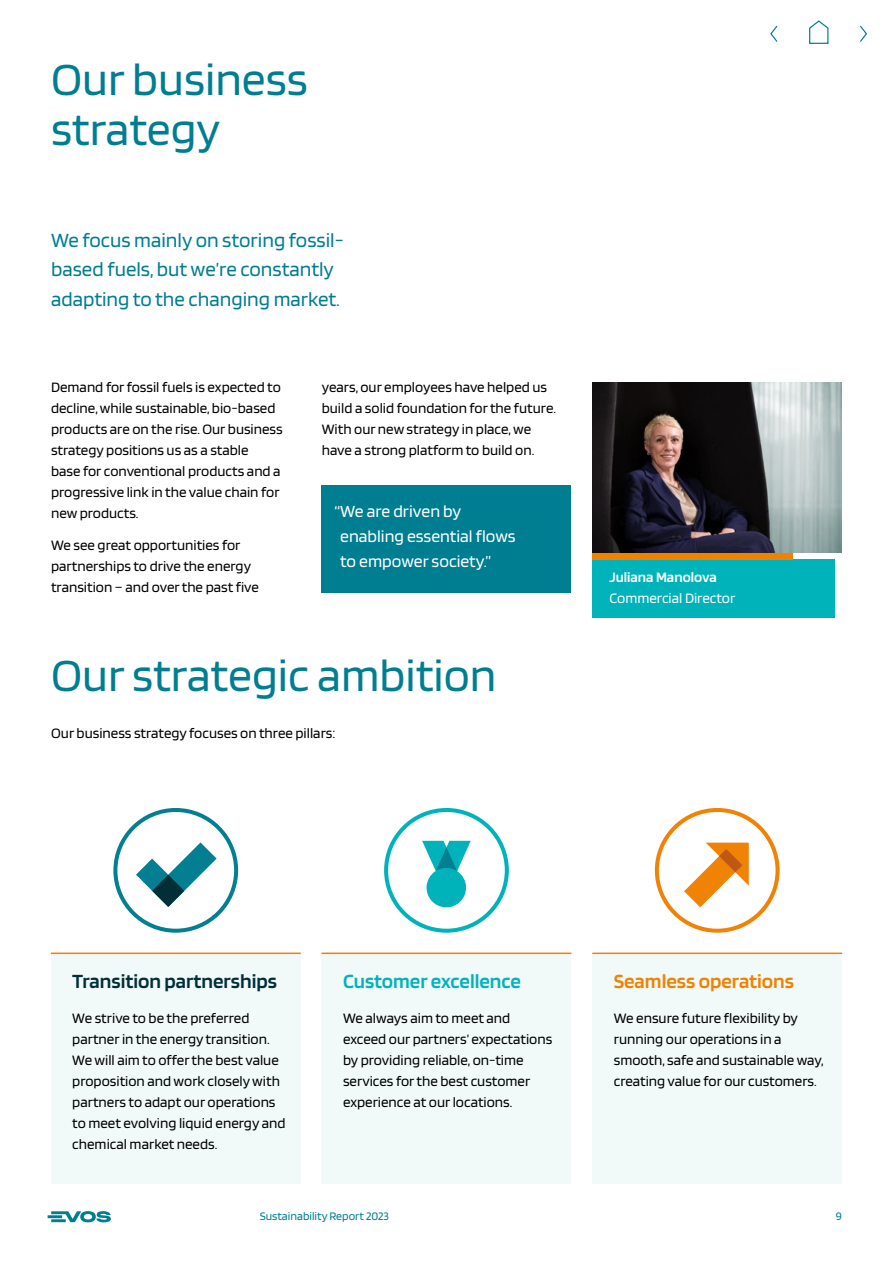
<style>
.page{position:relative;width:893px;height:1263px;background:#fff}
.page>*{position:absolute;margin:0;border:0;box-sizing:border-box;transform-origin:0 0}
.t1{font:48px/51px "Blinker";color:#007e91}
.t2{font:21px/29.4px "Blinker";color:#007e91}
.t3{font:600 21px "Blinker";color:#002f38}
.t4{font:600 21px "Blinker";color:#00b3bb}
.t5{font:600 21px "Blinker";color:#f08200}
.t6{font:17.7px/24.8px "Blinker";color:#fff}
.t7{font:15px/21px "Blinker";color:#000}
.t8{font:15px "Blinker";color:#fff}
.t9{font:600 15px "Blinker";color:#fff}
.t10{font:12px "Blinker";color:#007e91}
</style>
<div class="page">
<svg style="left:48px;top:1211px;width:63px;height:11px"></svg>
<svg style="left:770px;top:25px;width:8px;height:17px"></svg>
<svg style="left:860px;top:25px;width:7px;height:17px"></svg>
<svg style="left:809px;top:20px;width:20px;height:24px"></svg>
<div style="left:322px;top:485px;width:249px;height:107px;background:#007e91"></div>
<div style="left:51px;top:953px;width:249px;height:230px;background:#f2f9f9"></div>
<hr style="left:51px;top:952px;width:250px;height:2px;background:#f08200">
<div style="left:322px;top:953px;width:249px;height:230px;background:#f2f9f9"></div>
<hr style="left:322px;top:952px;width:249px;height:2px;background:#f08200">
<div style="left:592px;top:953px;width:250px;height:230px;background:#f2f9f9"></div>
<hr style="left:592px;top:952px;width:250px;height:2px;background:#f08200">
<svg style="left:113px;top:808px;width:125px;height:125px"></svg>
<svg style="left:655px;top:808px;width:125px;height:125px"></svg>
<svg style="left:384px;top:808px;width:125px;height:125px"></svg>
<div style="left:592px;top:559px;width:243px;height:59px;background:#00b3bb"></div>
<div style="left:592px;top:553px;width:201px;height:6px;background:#f08200"></div>
<img style="left:592px;top:383px;width:250px;height:170px">
<h1 class="t1" style="left:51px;top:54px;width:258px">Our business strategy</h1>
<h2 class="t2" style="left:51px;top:226px;width:294px">We focus mainly on storing fossil&shy;based fuels, but we’re constantly adapting to the changing market.</h2>
<p class="t7" style="left:51px;top:377px;width:233px">Demand for fossil fuels is expected to decline, while sustainable, bio-based products are on the rise. Our business strategy positions us as a stable<br>base for conventional products and a progressive link in the value chain for new products.</p>
<p class="t7" style="left:51px;top:534px;width:210px">We see great opportunities for partnerships to drive the energy transition – and over the past five</p>
<p class="t7" style="left:322px;top:377px;width:236px">years, our employees have helped us build a solid foundation for the future.<br>With our new strategy in place, we have a strong platform to build on.</p>
<p class="t6" style="left:340px;top:499px;width:177px;text-indent:-6px">“We are driven by enabling essential flows to empower society.”</p>
<h1 class="t1" style="left:51px;top:651px;width:447px">Our strategic ambition</h1>
<p class="t7" style="left:51px;top:722px;width:286px">Our business strategy focuses on three pillars:</p>
<p class="t9" style="left:609px;top:569px;width:109px">Juliana Manolova</p>
<p class="t8" style="left:609px;top:590px;width:127px">Commercial Director</p>
<h2 class="t3" style="left:72px;top:970px;width:206px">Transition partnerships</h2>
<p class="t7" style="left:72px;top:1008px;width:215px">We strive to be the preferred partner in the energy transition.<br>We will aim to offer the best value proposition and work closely with partners to adapt our operations to meet evolving liquid energy and chemical market needs.</p>
<h2 class="t4" style="left:343px;top:970px;width:180px">Customer excellence</h2>
<p class="t7" style="left:343px;top:1008px;width:211px">We always aim to meet and exceed our partners’ expectations by providing reliable, on-time services for the best customer experience at our locations.</p>
<h2 class="t5" style="left:614px;top:970px;width:182px">Seamless operations</h2>
<p class="t7" style="left:614px;top:1008px;width:211px">We ensure future flexibility by running our operations in a smooth, safe and sustainable way, creating value for our customers.</p>
<p class="t10" style="left:260px;top:1210px;width:131px">Sustainability Report 2023</p>
<p class="t10" style="left:836px;top:1210px;width:8px">9</p>
</div>
